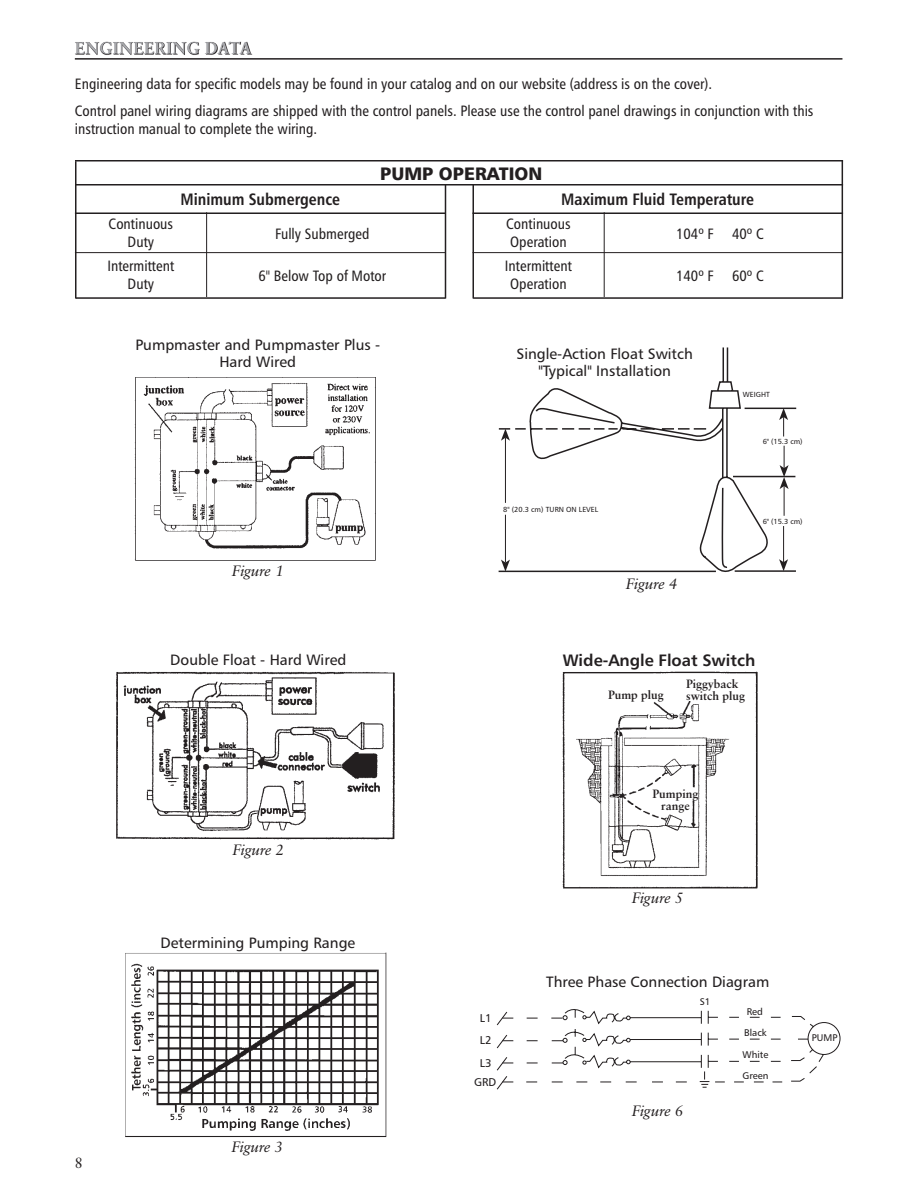
<style>
.page{position:relative;width:918px;height:1188px;background:#fff}
.page>*{position:absolute;margin:0;border:0;box-sizing:border-box;transform-origin:0 0}
.t1{font:18px "Humanist 777 BT Black B";color:#231f20}
.chart_2{font:16.5px "Humanist 777 BT Bold Condensed B";color:#231f20}
.heading_3{font:16.5px "Humanist 777 BT Bold B";color:#231f20}
.Reverse{font:700 16.5px "Class Garamnd";color:#a8a9ad}
.chart_2-2{font:15px/18px "Humanist 777 BT Roman Condensed B";color:#231f20}
.t2{font:15px/16.5px "Humanist 777 BT Roman B";color:#231f20;text-align:center}
.t3{font:italic 15px "Class Garamnd";color:#231f20}
.t4{font:700 12px "Class Garamnd";color:#231f20}
.t5{font:11.25px/22.5px "Humanist 777 BT Roman B";color:#231f20;text-align:justify}
.t6{font:9.75px/21.1px "Humanist 777 BT Roman B";color:#231f20}
.t7{font:7.35px "Humanist 777 BT Roman B";color:#231f20}
</style>
<div class="page">
<hr style="left:75px;top:58px;width:767px;height:2px;background:#231f20">
<hr style="left:75px;top:160px;width:768px;height:2px;background:#231f20">
<hr style="left:75px;top:184px;width:768px;height:2px;background:#231f20">
<hr style="left:75px;top:161px;width:1px;height:137px;background:#231f20">
<hr style="left:842px;top:160px;width:1px;height:138px;background:#231f20">
<hr style="left:206px;top:212px;width:1px;height:85px;background:#231f20">
<img style="left:116px;top:672px;width:280px;height:168px">
<img style="left:125px;top:952px;width:262px;height:185px">
<img style="left:135px;top:377px;width:241px;height:184px">
<hr style="left:75px;top:212px;width:371px;height:2px;background:#231f20">
<hr style="left:75px;top:252px;width:371px;height:1px;background:#231f20">
<hr style="left:445px;top:184px;width:1px;height:114px;background:#231f20">
<hr style="left:76px;top:297px;width:370px;height:2px;background:#231f20">
<hr style="left:604px;top:212px;width:1px;height:85px;background:#231f20">
<hr style="left:472px;top:212px;width:371px;height:2px;background:#231f20">
<hr style="left:472px;top:252px;width:371px;height:1px;background:#231f20">
<hr style="left:473px;top:297px;width:370px;height:2px;background:#231f20">
<hr style="left:472px;top:184px;width:2px;height:114px;background:#231f20">
<svg style="left:498px;top:347px;width:299px;height:226px"></svg>
<svg style="left:779px;top:408px;width:9px;height:29px"></svg>
<hr style="left:784px;top:486px;width:1px;height:30px;background:#231f20">
<svg style="left:780px;top:446px;width:9px;height:43px"></svg>
<hr style="left:783px;top:526px;width:1px;height:36px;background:#231f20">
<svg style="left:779px;top:559px;width:9px;height:12px"></svg>
<hr style="left:505px;top:438px;width:1px;height:65px;background:#231f20">
<svg style="left:501px;top:429px;width:9px;height:12px"></svg>
<hr style="left:505px;top:515px;width:1px;height:48px;background:#231f20">
<svg style="left:501px;top:560px;width:9px;height:12px"></svg>
<img style="left:562px;top:671px;width:196px;height:218px">
<svg style="left:496px;top:1009px;width:345px;height:81px"></svg>
<div style="left:75px;top:41px;width:179px;height:16px;background:linear-gradient(to right,#fff,#fff)"></div>
<svg style="left:75px;top:42px;width:176px;height:12px"></svg>
<p class="Reverse" style="left:75px;top:38px;width:23px">Engineering</p>
<p class="Reverse" style="left:205px;top:38px;width:25px">Data</p>
<p class="chart_2-2" style="left:75px;top:74px;width:639px">Engineering data for specific models may be found in your catalog and on our website (address is on the cover).</p>
<p class="chart_2-2" style="left:75px;top:101px;width:740px">Control panel wiring diagrams are shipped with the control panels. Please use the control panel drawings in conjunction with this instruction manual to complete the wiring.</p>
<p class="chart_2-2" style="left:109px;top:215px;width:66px">Continuous</p>
<p class="chart_2-2" style="left:128px;top:233px;width:28px">Duty</p>
<p class="chart_2" style="left:180px;top:189px;width:161px">Minimum Submergence</p>
<p class="chart_2-2" style="left:275px;top:225px;width:96px">Fully Submerged</p>
<p class="t1" style="left:380px;top:162px;width:164px">PUMP OPERATION</p>
<p class="chart_2" style="left:561px;top:189px;width:194px">Maximum Fluid Temperature</p>
<p class="chart_2-2" style="left:506px;top:215px;width:66px">Continuous</p>
<p class="chart_2-2" style="left:510px;top:233px;width:58px">Operation</p>
<p class="chart_2-2" style="left:676px;top:225px;width:89px">104º F 40º C</p>
<p class="chart_2-2" style="left:107px;top:257px;width:69px">Intermittent</p>
<p class="chart_2-2" style="left:128px;top:275px;width:28px">Duty</p>
<p class="chart_2-2" style="left:259px;top:267px;width:129px">6" Below Top of Motor</p>
<p class="t2" style="left:135px;top:337px;width:246px">Pumpmaster and Pumpmaster Plus -<br>Hard Wired</p>
<p class="t3" style="left:232px;top:561px;width:53px">Figure 1</p>
<p class="t2" style="left:170px;top:651px;width:178px">Double Float - Hard Wired</p>
<p class="t3" style="left:233px;top:841px;width:53px">Figure 2</p>
<p class="t2" style="left:161px;top:934px;width:196px">Determining Pumping Range</p>
<p class="t3" style="left:232px;top:1137px;width:53px">Figure 3</p>
<p class="chart_2-2" style="left:505px;top:257px;width:69px">Intermittent</p>
<p class="chart_2-2" style="left:510px;top:275px;width:58px">Operation</p>
<p class="chart_2-2" style="left:676px;top:267px;width:89px">140º F 60º C</p>
<p class="t2" style="left:517px;top:345px;width:178px">Single-Action Float Switch "Typical" Installation</p>
<p class="t7" style="left:503px;top:504px;width:97px">8" (20.3 cm) TURN ON LEVEL</p>
<p class="t3" style="left:626px;top:575px;width:53px">Figure 4</p>
<p class="t7" style="left:743px;top:390px;width:28px">WEIGHT</p>
<p class="t7" style="left:763px;top:437px;width:41px">6" (15.3 cm)</p>
<p class="t7" style="left:763px;top:517px;width:41px">6" (15.3 cm)</p>
<p class="heading_3" style="left:563px;top:650px;width:194px">Wide-Angle Float Switch</p>
<p class="t4" style="left:686px;top:676px;width:54px">Piggyback</p>
<p class="t4" style="left:608px;top:688px;width:57px">Pump plug</p>
<p class="t4" style="left:686px;top:688px;width:61px">switch plug</p>
<p class="t4" style="left:653px;top:786px;width:47px">Pumping</p>
<p class="t4" style="left:661px;top:798px;width:30px">range</p>
<p class="t3" style="left:632px;top:888px;width:53px">Figure 5</p>
<p class="t2" style="left:546px;top:973px;width:225px">Three Phase Connection Diagram</p>
<p class="t5" style="left:480px;top:1007px;width:13px">L1<br>L2<br>L3</p>
<p class="t5" style="left:474px;top:1070px;width:24px">GRD</p>
<p class="t6" style="left:700px;top:991px;width:12px">S1</p>
<p class="t3" style="left:632px;top:1101px;width:53px">Figure 6</p>
<p class="t6" style="left:747px;top:1000px;width:18px">Red</p>
<p class="t6" style="left:743px;top:1022px;width:28px">Black<br>White<br>Green</p>
<p class="t6" style="left:812px;top:1027px;width:27px">PUMP</p>
</div>
